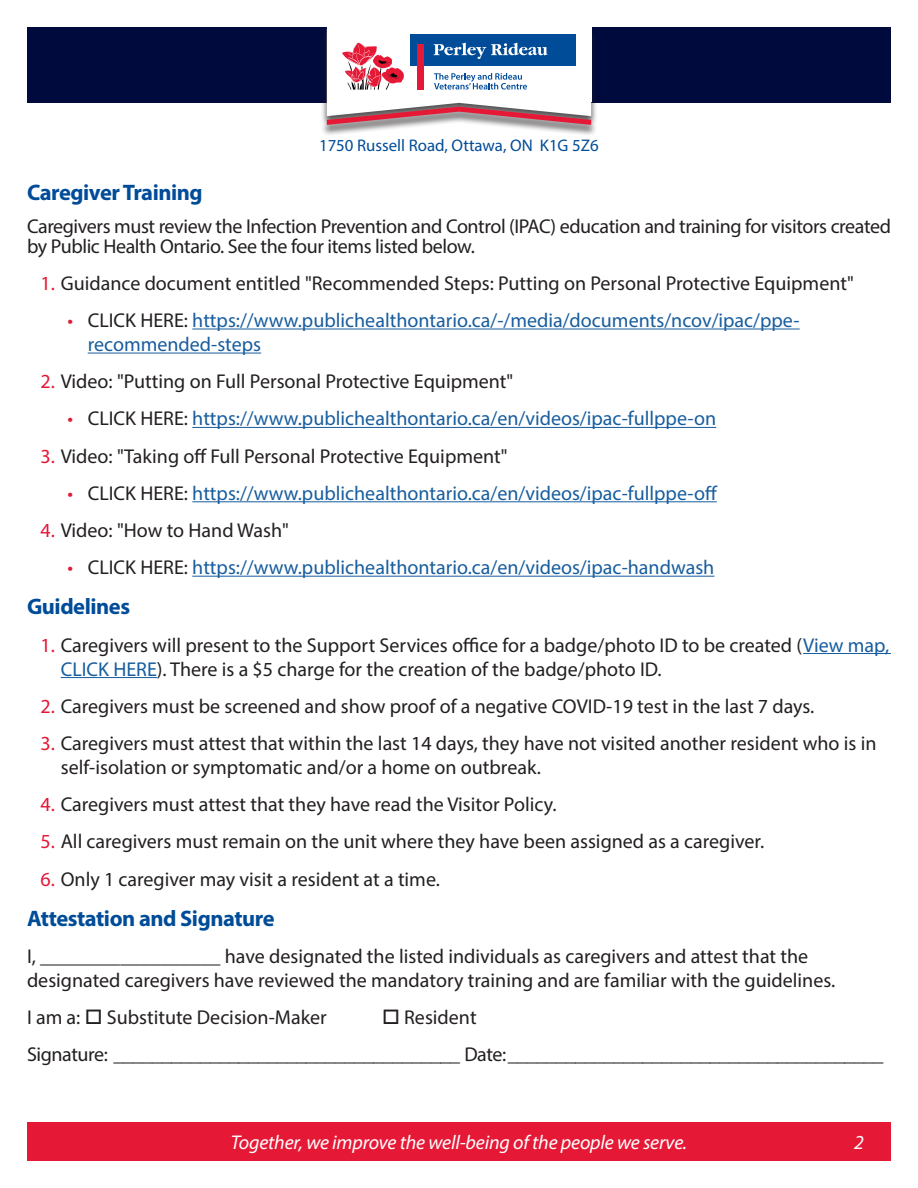
<style>
.page{position:relative;width:918px;height:1188px;background:#fff}
.page>*{position:absolute;margin:0;border:0;box-sizing:border-box;transform-origin:0 0}
.t1{font:700 22.5px "Myriad Pro";letter-spacing:-.02em;color:#014c98}
.t2{font:20.1px/24px "Myriad Pro";color:#231f20}
.t3{font:20.1px/24px "Myriad Pro";color:#175d9e}
.t4{font:20.1px/19.5px "Myriad Pro";letter-spacing:-.02em;color:#231f20}
.t5{font:italic 19.95px "Myriad Pro";letter-spacing:-.01em;color:#fff}
.t6{font:16.8px "Myriad Pro";color:#014c98}
.s1{color:#e51836}
.s2{color:#231f20}
.s3{color:#175d9e}
</style>
<div class="page">
<div style="left:27px;top:1122px;width:864px;height:39px;background:#e51836"></div>
<div style="left:27px;top:27px;width:864px;height:76px;background:#000a3d"></div>
<div style="left:321px;top:28px;width:276px;height:108px;background:#231f20;opacity:.75"></div>
<div style="left:327px;top:0;width:264px;height:101px;background:#fff"></div>
<svg style="left:327px;top:34px;width:264px;height:91px"></svg>
<hr style="left:192px;top:328px;width:608px;height:1px;background:#175d9e">
<hr style="left:88px;top:353px;width:173px;height:1px;background:#175d9e">
<hr style="left:192px;top:427px;width:524px;height:1px;background:#175d9e">
<hr style="left:192px;top:501px;width:525px;height:1px;background:#175d9e">
<hr style="left:192px;top:576px;width:522px;height:1px;background:#175d9e">
<hr style="left:803px;top:653px;width:88px;height:1px;background:#175d9e">
<hr style="left:61px;top:677px;width:96px;height:1px;background:#175d9e">
<p class="t6" style="left:319px;top:135px;width:281px">1750 Russell Road, Ottawa, ON K1G 5Z6</p>
<p class="t1" style="left:27px;top:178px;width:177px">Caregiver Training</p>
<p class="t4" style="left:27px;top:216px;width:866px">Caregivers must review the Infection Prevention and Control (IPAC) education and training for visitors created by Public Health Ontario. See the four items listed below.</p>
<p class="t2" style="left:40px;top:271px;width:815px"><span class="s1">1.</span> Guidance document entitled "Recommended Steps: Putting on Personal Protective Equipment"</p>
<p class="t3" style="left:88px;top:308px;width:712px;text-indent:-20px"><span class="s1">•</span> <span class="s2">CLICK HERE:</span> https://www.publichealthontario.ca/-/media/documents/ncov/ipac/ppe&shy;recommended-steps</p>
<p class="t2" style="left:40px;top:369px;width:474px"><span class="s1">2.</span> Video: "Putting on Full Personal Protective Equipment"</p>
<p class="t3" style="left:68px;top:406px;width:650px"><span class="s1">•</span> <span class="s2">CLICK HERE:</span> https://www.publichealthontario.ca/en/videos/ipac-fullppe-on</p>
<p class="t2" style="left:40px;top:444px;width:469px"><span class="s1">3.</span> Video: "Taking off Full Personal Protective Equipment"</p>
<p class="t3" style="left:68px;top:481px;width:652px"><span class="s1">•</span> <span class="s2">CLICK HERE:</span> https://www.publichealthontario.ca/en/videos/ipac-fullppe-off</p>
<p class="t2" style="left:40px;top:518px;width:250px"><span class="s1">4.</span> Video: "How to Hand Wash"</p>
<p class="t3" style="left:68px;top:555px;width:648px"><span class="s1">•</span> <span class="s2">CLICK HERE:</span> https://www.publichealthontario.ca/en/videos/ipac-handwash</p>
<p class="t1" style="left:27px;top:592px;width:105px">Guidelines</p>
<p class="t2" style="left:61px;top:632px;width:830px;text-indent:-20px"><span class="s1">1.</span> Caregivers will present to the Support Services office for a badge/photo ID to be created (<span class="s3">View map,<br>CLICK HERE</span>). There is a $5 charge for the creation of the badge/photo ID.</p>
<p class="t2" style="left:40px;top:694px;width:775px"><span class="s1">2.</span> Caregivers must be screened and show proof of a negative COVID-19 test in the last 7 days.</p>
<p class="t2" style="left:61px;top:731px;width:817px;text-indent:-20px"><span class="s1">3.</span> Caregivers must attest that within the last 14 days, they have not visited another resident who is in self-isolation or symptomatic and/or a home on outbreak.</p>
<p class="t2" style="left:40px;top:792px;width:518px"><span class="s1">4.</span> Caregivers must attest that they have read the Visitor Policy.</p>
<p class="t2" style="left:40px;top:829px;width:725px"><span class="s1">5.</span> All caregivers must remain on the unit where they have been assigned as a caregiver.</p>
<p class="t2" style="left:40px;top:866px;width:401px"><span class="s1">6.</span> Only 1 caregiver may visit a resident at a time.</p>
<p class="t1" style="left:27px;top:903px;width:249px">Attestation and Signature</p>
<p class="t2" style="left:27px;top:944px;width:810px">I, __________________ have designated the listed individuals as caregivers and attest that the designated caregivers have reviewed the mandatory training and are familiar with the guidelines.</p>
<p class="t2" style="left:27px;top:1005px;width:301px">I am a: □ Substitute Decision-Maker</p>
<p class="t2" style="left:382px;top:1005px;width:96px">□ Resident</p>
<p class="t4" style="left:27px;top:1045px;width:858px">Signature: ____________________________________ Date:_______________________________________</p>
<p class="t5" style="left:231px;top:1130px;width:458px">Together, we improve the well-being of the people we serve.</p>
<p class="t5" style="left:854px;top:1130px;width:11px">2</p>
</div>
